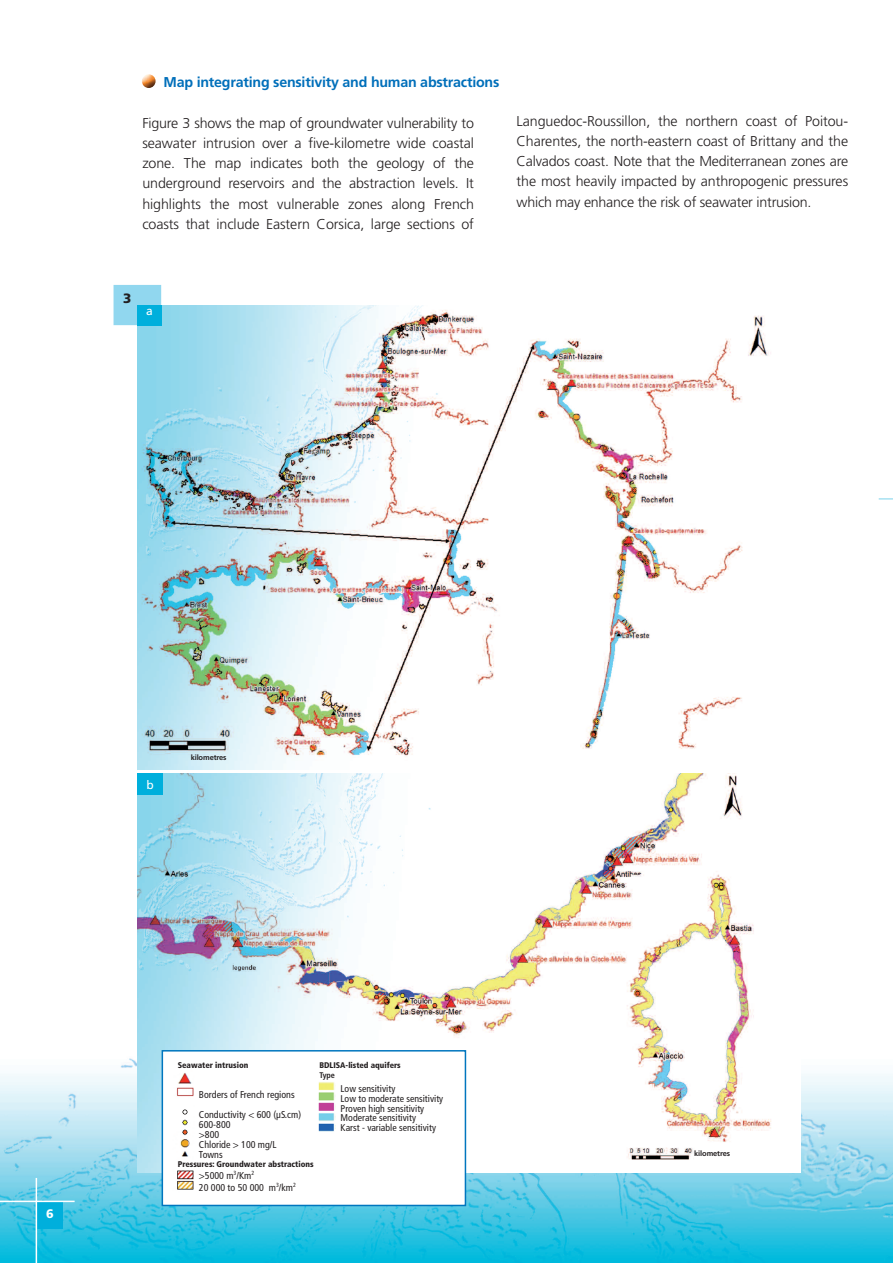
<style>
.page{position:relative;width:893px;height:1263px;background:#fff}
.page>*{position:absolute;margin:0;border:0;box-sizing:border-box;transform-origin:0 0}
.t1{font:300 14.25px/20.2px "Frutiger";letter-spacing:-.005em;color:#231f20;text-align:justify}
.t2{font:700 14.25px "Frutiger";letter-spacing:-.015em;color:#006fba}
.t3{font:900 13.5px "Frutiger";color:#231f20}
.t4{font:900 12.45px "Frutiger";color:#fff}
.t5{font:12px "Frutiger";color:#fff}
.t6{font:condensed 9.9px/9.8px "Frutiger";color:#231f20}
.t7{font:900 condensed 8.25px "Frutiger";color:#231f20}
.t8{font:700 condensed 8.25px "Frutiger";color:#231f20}
.t9{font:700 7.5px "Frutiger";letter-spacing:-.015em;color:#231f20}
</style>
<div class="page">
<img style="left:0;top:84px;width:893px;height:1179px">
<div style="left:37px;top:1202px;width:26px;height:26px;background:#00afdc"></div>
<hr style="left:36px;top:1178px;width:1px;height:85px;background:#fff">
<hr style="left:0;top:1200px;width:75px;height:2px;background:#fff">
<img style="left:137px;top:305px;width:636px;height:465px">
<img style="left:114px;top:285px;width:47px;height:40px">
<div style="left:137px;top:305px;width:25px;height:21px;background:#00afdc"></div>
<div style="left:137px;top:774px;width:663px;height:398px;background:#fff"></div>
<img style="left:137px;top:774px;width:634px;height:398px">
<div style="left:137px;top:774px;width:26px;height:21px;background:#00afdc"></div>
<svg style="left:879px;top:498px;width:14px;height:1px"></svg>
<img style="left:142px;top:74px;width:14px;height:14px;border-radius:50%">
<div style="left:163px;top:1051px;width:302px;height:154px;background:#fff"></div>
<img style="left:176px;top:1073px;width:160px;height:117px">
<div style="left:162px;top:1050px;width:304px;height:156px;border:2px solid #0076be"></div>
<div style="left:694px;top:1151px;width:76px;height:15px;background:#fff"></div>
<p class="t2" style="left:164px;top:76px;width:337px">Map integrating sensitivity and human abstractions</p>
<p class="t1" style="left:142px;top:114px;width:333px">Figure 3 shows the map of groundwater vulnerability to seawater intrusion over a five-kilometre wide coastal zone. The map indicates both the geology of the underground reservoirs and the abstraction levels. It highlights the most vulnerable zones along French coasts that include Eastern Corsica, large sections of</p>
<p class="t1" style="left:517px;top:112px;width:333px">Languedoc-Roussillon, the northern coast of Poitou-Charentes, the north-eastern coast of Brittany and the Calvados coast. Note that the Mediterranean zones are the most heavily impacted by anthropogenic pressures which may enhance the risk of seawater intrusion.</p>
<p class="t3" style="left:123px;top:292px;width:10px">3</p>
<p class="t5" style="left:146px;top:306px;width:8px">a</p>
<p class="t5" style="left:147px;top:780px;width:9px">b</p>
<p class="t9" style="left:191px;top:754px;width:37px">kilometres</p>
<p class="t4" style="left:46px;top:1208px;width:9px">6</p>
<p class="t7" style="left:319px;top:1062px;width:83px">BDLISA-listed aquifers</p>
<p class="t8" style="left:319px;top:1071px;width:17px">Type</p>
<p class="t6" style="left:341px;top:1084px;width:104px">Low sensitivity<br>Low to moderate sensitivity<br>Proven high sensitivity<br>Moderate sensitivity<br>Karst - variable sensitivity</p>
<p class="t7" style="left:178px;top:1062px;width:72px">Seawater intrusion</p>
<p class="t6" style="left:199px;top:1085px;width:104px;line-height:20px">Borders of French regions<br>Conductivity &lt; 600 (µS.cm)</p>
<p class="t6" style="left:199px;top:1120px;width:79px">600-800<br>&gt;800<br>Chloride &gt; 100 mg/L<br>Towns</p>
<p class="t7" style="left:178px;top:1160px;width:138px">Pressures: Groundwater abstractions</p>
<p class="t6" style="left:199px;top:1170px;width:98px;line-height:12px">&gt;5000 m<sup>3</sup>/Km<sup>2<br></sup>20 000 to 50 000 m<sup>3</sup>/km<sup>2</sup></p>
<p class="t9" style="left:694px;top:1151px;width:37px">kilometres</p>
</div>
